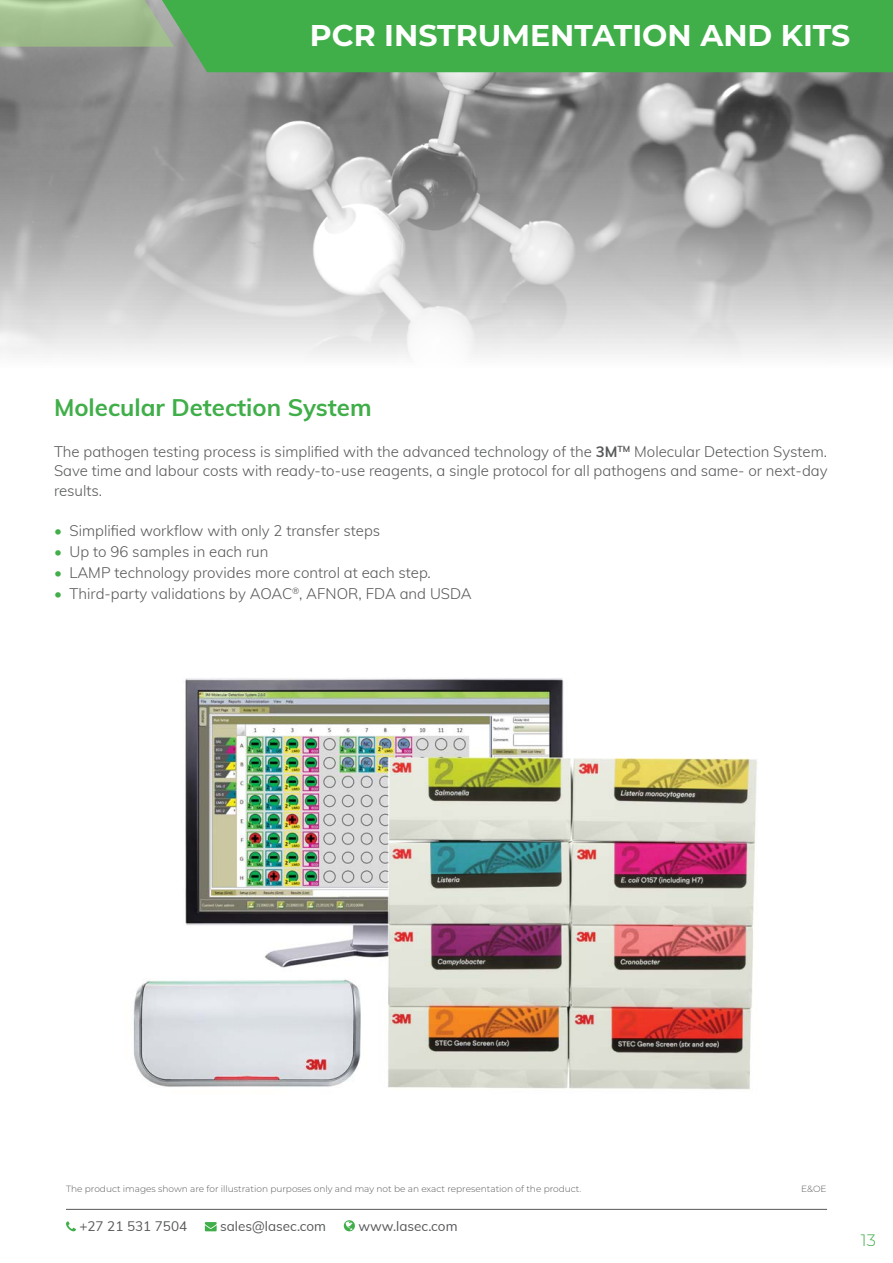
<style>
.page{position:relative;width:893px;height:1263px;background:#fff}
.page>*{position:absolute;margin:0;border:0;box-sizing:border-box;transform-origin:0 0}
.t1{font:700 30px "Montserrat";color:#fff}
.t2{font:700 24px "Muli";color:#40ae49}
.t3{font:300 16.5px "Montserrat";color:#40ae49}
.t4{font:300 15px/19.5px "Muli";color:#57585a;text-align:justify}
.t5{font:13.5px "Muli";color:#57585a}
.t6{font:300 9px "Montserrat";color:#57585a}
.s1{font-weight:700}
.s2{color:#40ae49}
</style>
<div class="page">
<img style="left:0;top:47px;width:893px;height:310px">
<hr style="left:66px;top:1209px;width:761px;height:1px;background:#57585a">
<svg style="left:66px;top:1221px;width:10px;height:10px"></svg>
<svg style="left:205px;top:1222px;width:12px;height:9px"></svg>
<svg style="left:344px;top:1220px;width:11px;height:11px"></svg>
<img style="left:133px;top:678px;width:624px;height:412px">
<div style="left:162px;top:0;width:731px;height:72px;background:#40ae49"></div>
<svg style="left:0;top:0;width:174px;height:47px;background:#a2be91"></svg>
<p class="t1" style="left:310px;top:14px;width:542px">PCR INSTRUMENTATION AND KITS</p>
<p class="t2" style="left:54px;top:390px;width:319px">Molecular Detection System</p>
<p class="t4" style="left:54px;top:441px;width:775px">The pathogen testing process is simplified with the advanced technology of the <span class="s1">3M</span><sup>TM</sup> Molecular Detection System.<br>Save time and labour costs with ready-to-use reagents, a single protocol for all pathogens and same- or next-day results.</p>
<p class="t4" style="left:54px;top:521px;width:328px"><span class="s2">•</span> Simplified workflow with only 2 transfer steps</p>
<p class="t4" style="left:54px;top:542px;width:216px"><span class="s2">•</span> Up to 96 samples in each run</p>
<p class="t4" style="left:54px;top:563px;width:378px"><span class="s2">•</span> LAMP technology provides more control at each step.</p>
<p class="t4" style="left:54px;top:584px;width:419px"><span class="s2">•</span> Third-party validations by AOAC<sup>®</sup>, AFNOR, FDA and USDA</p>
<p class="t6" style="left:66px;top:1183px;width:517px">The product images shown are for illustration purposes only and may not be an exact representation of the product.</p>
<p class="t6" style="left:801px;top:1183px;width:27px">E&amp;OE</p>
<p class="t5" style="left:79px;top:1216px;width:109px">+27 21 531 7504</p>
<p class="t5" style="left:220px;top:1216px;width:107px">sales@lasec.com</p>
<p class="t5" style="left:358px;top:1216px;width:101px">www.lasec.com</p>
<p class="t3" style="left:861px;top:1228px;width:17px">13</p>
</div>
